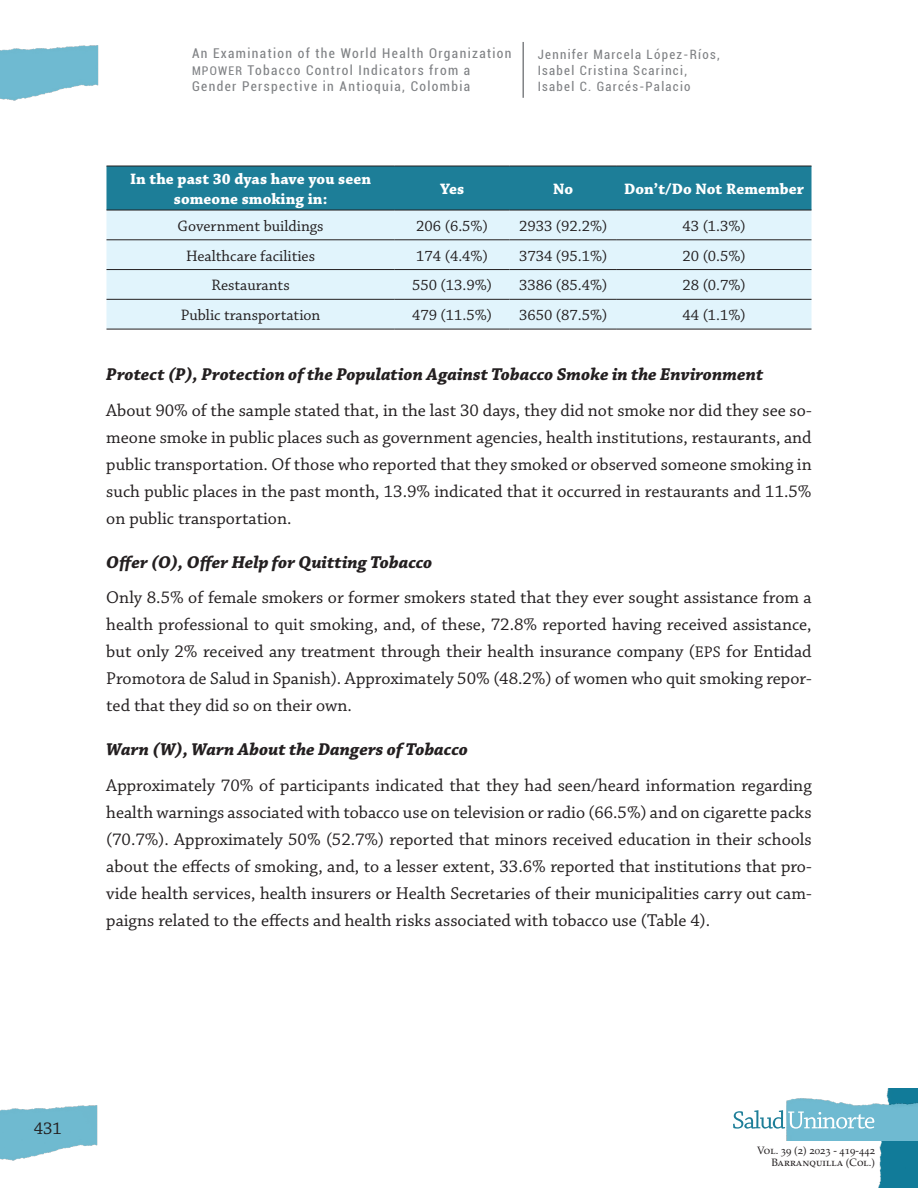
<style>
.page{position:relative;width:918px;height:1188px;background:#fff}
.page>*{position:absolute;margin:0;border:0;box-sizing:border-box;transform-origin:0 0}
.Parrafo{font:18px/27px "Chaparral Pro";color:#231f20;text-align:justify}
.Titulo_3{font:italic 700 18px "Chaparral Pro";color:#231f20}
.Texto_tabla{font:15.9px "Chaparral Pro";color:#231f20}
.Texto_tabla-2{font:700 15.9px/20.2px "Chaparral Pro";letter-spacing:.005em;color:#fff;text-align:center}
.t1{font:condensed 13.5px/16.5px "Roboto";letter-spacing:.1em;color:#808285}
.t2{font:condensed 12.9px/15.9px "Roboto";letter-spacing:.1em;color:#808285}
.t3{font:10.65px/12.8px "Palatino LT Std";color:#231f20;text-align:right}
.s1{font-size:12px}
.s2{font-size:16.2px}
</style>
<div class="page">
<img style="left:0;top:1105px;width:98px;height:56px">
<img style="left:0;top:45px;width:99px;height:56px">
<img style="left:878px;top:1088px;width:40px;height:100px">
<img style="left:787px;top:1097px;width:131px;height:44px">
<svg style="left:733px;top:1110px;width:141px;height:19px"></svg>
<hr style="left:522px;top:42px;width:2px;height:56px;background:#808285">
<div style="left:106px;top:167px;width:706px;height:43px;background:#1d7e98"></div>
<div style="left:106px;top:211px;width:706px;height:118px;background:#e1f4fc"></div>
<hr style="left:106px;top:166px;width:289px;height:1px;background:#231f20">
<hr style="left:395px;top:166px;width:114px;height:1px;background:#231f20">
<hr style="left:509px;top:166px;width:108px;height:1px;background:#231f20">
<hr style="left:617px;top:166px;width:195px;height:1px;background:#231f20">
<hr style="left:106px;top:210px;width:289px;height:1px;background:#231f20">
<hr style="left:395px;top:210px;width:114px;height:1px;background:#231f20">
<hr style="left:509px;top:210px;width:108px;height:1px;background:#231f20">
<hr style="left:617px;top:210px;width:195px;height:1px;background:#231f20">
<hr style="left:106px;top:240px;width:289px;height:1px;background:#231f20">
<hr style="left:395px;top:240px;width:114px;height:1px;background:#231f20">
<hr style="left:509px;top:240px;width:108px;height:1px;background:#231f20">
<hr style="left:617px;top:240px;width:195px;height:1px;background:#231f20">
<hr style="left:106px;top:269px;width:289px;height:1px;background:#231f20">
<hr style="left:395px;top:269px;width:114px;height:1px;background:#231f20">
<hr style="left:509px;top:269px;width:108px;height:1px;background:#231f20">
<hr style="left:617px;top:269px;width:195px;height:1px;background:#231f20">
<hr style="left:106px;top:299px;width:289px;height:1px;background:#231f20">
<hr style="left:395px;top:299px;width:114px;height:1px;background:#231f20">
<hr style="left:509px;top:299px;width:108px;height:1px;background:#231f20">
<hr style="left:617px;top:299px;width:195px;height:1px;background:#231f20">
<hr style="left:106px;top:329px;width:289px;height:1px;background:#231f20">
<hr style="left:395px;top:329px;width:114px;height:1px;background:#231f20">
<hr style="left:509px;top:329px;width:108px;height:1px;background:#231f20">
<hr style="left:617px;top:329px;width:195px;height:1px;background:#231f20">
<p class="t1" style="left:192px;top:45px;width:321px">An Examination of the World Health Organization<br><span class="s1">MPOWER</span> Tobacco Control Indicators from a<br>Gender Perspective in Antioquia, Colombia</p>
<p class="t2" style="left:538px;top:46px;width:184px">Jennifer Marcela López-Ríos,<br>Isabel Cristina Scarinci,<br>Isabel C. Garcés-Palacio</p>
<p class="Texto_tabla-2" style="left:130px;top:169px;width:243px">In the past 30 dyas have you seen someone smoking in:</p>
<p class="Texto_tabla-2" style="left:440px;top:179px;width:26px">Yes</p>
<p class="Texto_tabla-2" style="left:553px;top:179px;width:22px">No</p>
<p class="Texto_tabla-2" style="left:624px;top:179px;width:181px">Don’t/Do Not Remember</p>
<p class="Texto_tabla" style="left:178px;top:217px;width:148px">Government buildings</p>
<p class="Texto_tabla" style="left:416px;top:217px;width:73px">206 (6.5%)</p>
<p class="Texto_tabla" style="left:519px;top:217px;width:90px">2933 (92.2%)</p>
<p class="Texto_tabla" style="left:683px;top:217px;width:65px">43 (1.3%)</p>
<p class="Texto_tabla" style="left:186px;top:247px;width:130px">Healthcare facilities</p>
<p class="Texto_tabla" style="left:416px;top:247px;width:73px">174 (4.4%)</p>
<p class="Texto_tabla" style="left:519px;top:247px;width:90px">3734 (95.1%)</p>
<p class="Texto_tabla" style="left:683px;top:247px;width:65px">20 (0.5%)</p>
<p class="Texto_tabla" style="left:211px;top:276px;width:80px">Restaurants</p>
<p class="Texto_tabla" style="left:412px;top:276px;width:81px">550 (13.9%)</p>
<p class="Texto_tabla" style="left:519px;top:276px;width:90px">3386 (85.4%)</p>
<p class="Texto_tabla" style="left:683px;top:276px;width:65px">28 (0.7%)</p>
<p class="Texto_tabla" style="left:181px;top:306px;width:141px">Public transportation</p>
<p class="Texto_tabla" style="left:412px;top:306px;width:81px">479 (11.5%)</p>
<p class="Texto_tabla" style="left:519px;top:306px;width:90px">3650 (87.5%)</p>
<p class="Texto_tabla" style="left:683px;top:306px;width:65px">44 (1.1%)</p>
<p class="Titulo_3" style="left:106px;top:364px;width:659px">Protect (P), Protection of the Population Against Tobacco Smoke in the Environment</p>
<p class="Parrafo" style="left:106px;top:397px;width:707px">About 90% of the sample stated that, in the last 30 days, they did not smoke nor did they see so&shy;meone smoke in public places such as government agencies, health institutions, restaurants, and public transportation. Of those who reported that they smoked or observed someone smoking in such public places in the past month, 13.9% indicated that it occurred in restaurants and 11.5% on public transportation.</p>
<p class="Titulo_3" style="left:106px;top:551px;width:328px">Offer (O), Offer Help for Quitting Tobacco</p>
<p class="Parrafo" style="left:106px;top:585px;width:707px">Only 8.5% of female smokers or former smokers stated that they ever sought assistance from a health professional to quit smoking, and, of these, 72.8% reported having received assistance, but only 2% received any treatment through their health insurance company (<span class="s2">EPS</span> for Entidad Promotora de Salud in Spanish). Approximately 50% (48.2%) of women who quit smoking repor&shy;ted that they did so on their own.</p>
<p class="Titulo_3" style="left:106px;top:739px;width:363px">Warn (W), Warn About the Dangers of Tobacco</p>
<p class="Parrafo" style="left:106px;top:772px;width:707px">Approximately 70% of participants indicated that they had seen/heard information regarding health warnings associated with tobacco use on television or radio (66.5%) and on cigarette packs (70.7%). Approximately 50% (52.7%) reported that minors received education in their schools about the effects of smoking, and, to a lesser extent, 33.6% reported that institutions that pro&shy;vide health services, health insurers or Health Secretaries of their municipalities carry out cam&shy;paigns related to the effects and health risks associated with tobacco use (Table 4).</p>
<p class="Parrafo" style="left:34px;top:1115px;width:30px">431</p>
<p class="t3" style="left:757px;top:1144px;width:119px">Vol. 39 (2) 2023 - 419-442<br>Barranquilla (Col.)</p>
</div>
